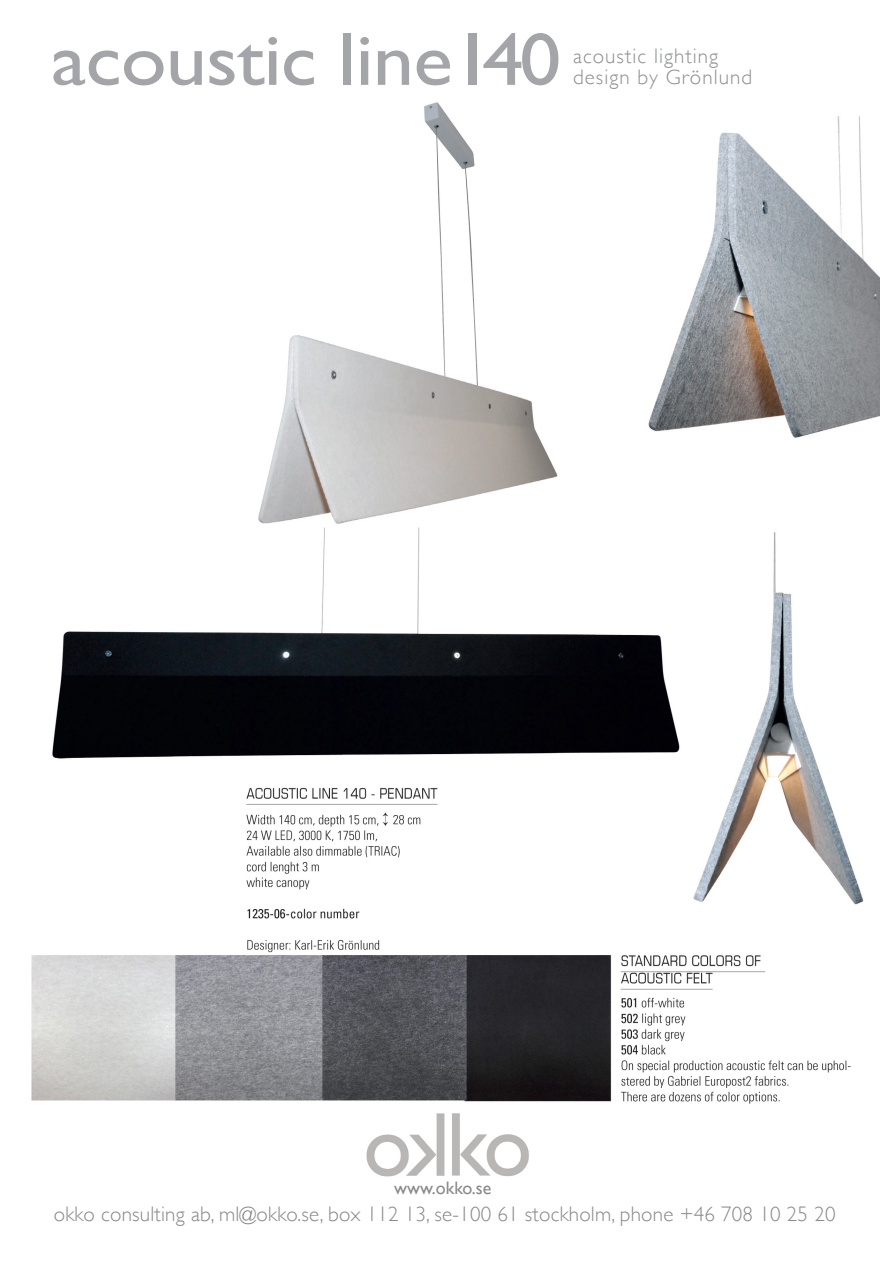
<style>
.page{position:relative;width:893px;height:1263px;background:#fff}
.page>*{position:absolute;margin:0;border:0;box-sizing:border-box;transform-origin:0 0}
.t1{font:75px "Gill Sans";letter-spacing:-.01em;color:#a4a5a9;scale:1.1 1}
.t2{font:300 21px "Gill Sans";letter-spacing:.01em;color:#898989}
.t3{font:300 21px "Gill Sans";letter-spacing:.05em;color:#8d8f92}
.t4{font:18px "Gill Sans";color:#898989}
</style>
<div class="page">
<img style="left:366px;top:1113px;width:163px;height:64px">
<img style="left:31px;top:102px;width:848px;height:1002px">
<p class="t1" style="left:51px;top:15px;width:465px">acoustic line140</p>
<p class="t3" style="left:573px;top:40px;width:147px">acoustic lighting</p>
<p class="t3" style="left:573px;top:61px;width:181px">design by Grönlund</p>
<p class="t4" style="left:394px;top:1178px;width:99px">www.okko.se</p>
<p class="t2" style="left:54px;top:1197px;width:783px">okko consulting ab, ml@okko.se, box 112 13, se-100 61 stockholm, phone +46 708 10 25 20</p>
</div>
